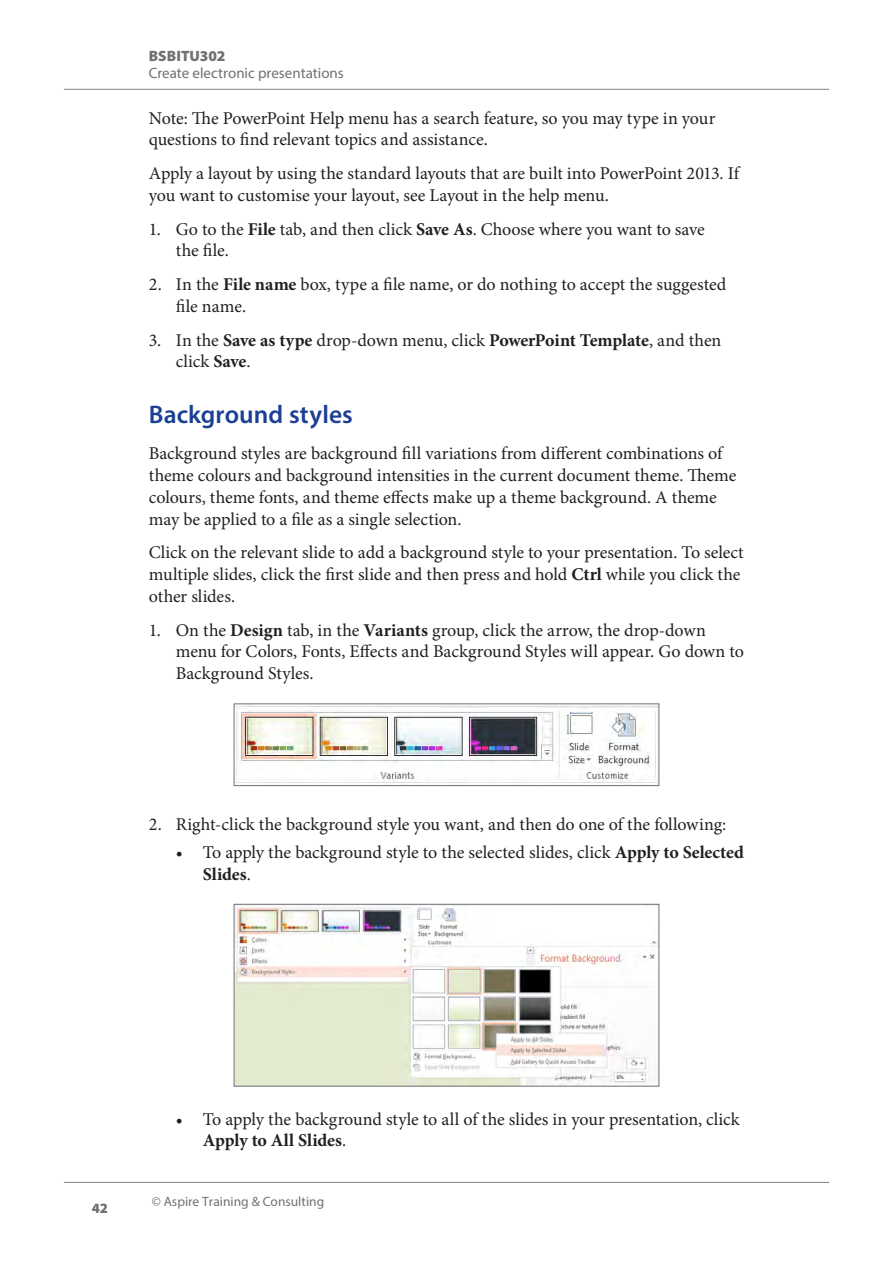
<style>
.page{position:relative;width:893px;height:1263px;background:#fff}
.page>*{position:absolute;margin:0;border:0;box-sizing:border-box;transform-origin:0 0}
.H2{font:600 25.5px "Myriad Pro";letter-spacing:.005em;color:#1b3f94}
.t1{font:18px/21.8px "Minion Pro";letter-spacing:-.005em;color:#231f20}
.t2{font:15px "Myriad Pro";color:#717074}
.t3{font:900 15px "Myriad Pro";color:#717074}
.t4{font:900 14.25px "Myriad Pro";color:#717074}
.t5{font:13.5px "Myriad Pro";color:#717074}
.s1{font-weight:700}
</style>
<div class="page">
<hr style="left:64px;top:1182px;width:72px;height:1px;background:#808285">
<hr style="left:136px;top:1182px;width:621px;height:1px;background:#808285">
<hr style="left:757px;top:1182px;width:72px;height:1px;background:#808285">
<hr style="left:64px;top:89px;width:72px;height:1px;background:#808285">
<hr style="left:136px;top:89px;width:621px;height:1px;background:#808285">
<hr style="left:757px;top:89px;width:72px;height:1px;background:#808285">
<img style="left:236px;top:706px;width:421px;height:77px">
<div style="left:234px;top:704px;width:425px;height:82px;border:1px solid #717074"></div>
<img style="left:236px;top:906px;width:421px;height:178px">
<div style="left:234px;top:904px;width:425px;height:182px;border:1px solid #717074"></div>
<p class="t3" style="left:149px;top:47px;width:78px">BSBITU302</p>
<p class="t2" style="left:149px;top:63px;width:196px">Create electronic presentations</p>
<p class="t1" style="left:149px;top:107px;width:568px">Note: The PowerPoint Help menu has a search feature, so you may type in your questions to find relevant topics and assistance.</p>
<p class="t1" style="left:149px;top:163px;width:592px">Apply a layout by using the standard layouts that are built into PowerPoint 2013. If you want to customise your layout, see Layout in the help menu.</p>
<p class="t1" style="left:176px;top:218px;width:531px;text-indent:-27px">1. Go to the <span class="s1">File</span> tab, and then click <span class="s1">Save As</span>. Choose where you want to save the file.</p>
<p class="t1" style="left:176px;top:274px;width:552px;text-indent:-27px">2. In the <span class="s1">File name</span> box, type a file name, or do nothing to accept the suggested file name.</p>
<p class="t1" style="left:176px;top:329px;width:547px;text-indent:-27px">3. In the <span class="s1">Save as type</span> drop-down menu, click <span class="s1">PowerPoint Template</span>, and then click <span class="s1">Save</span>.</p>
<h3 class="H2" style="left:149px;top:398px;width:206px">Background styles</h3>
<p class="t1" style="left:149px;top:443px;width:589px">Background styles are background fill variations from different combinations of theme colours and background intensities in the current document theme. Theme colours, theme fonts, and theme effects make up a theme background. A theme may be applied to a file as a single selection.</p>
<p class="t1" style="left:149px;top:542px;width:596px">Click on the relevant slide to add a background style to your presentation. To select multiple slides, click the first slide and then press and hold <span class="s1">Ctrl</span> while you click the other slides.</p>
<p class="t1" style="left:176px;top:619px;width:570px;text-indent:-27px">1. On the <span class="s1">Design</span> tab, in the <span class="s1">Variants</span> group, click the arrow, the drop-down menu for Colors, Fonts, Effects and Background Styles will appear. Go down to<br>Background Styles.</p>
<p class="t1" style="left:149px;top:814px;width:579px">2. Right-click the background style you want, and then do one of the following:</p>
<p class="t1" style="left:203px;top:841px;width:543px;text-indent:-27px">• To apply the background style to the selected slides, click <span class="s1">Apply to Selected<br>Slides</span>.</p>
<p class="t4" style="left:92px;top:1200px;width:18px">42</p>
<p class="t1" style="left:203px;top:1108px;width:538px;text-indent:-27px">• To apply the background style to all of the slides in your presentation, click<br><span class="s1">Apply to All Slides</span>.</p>
<p class="t5" style="left:152px;top:1193px;width:174px">© Aspire Training &amp; Consulting</p>
</div>
